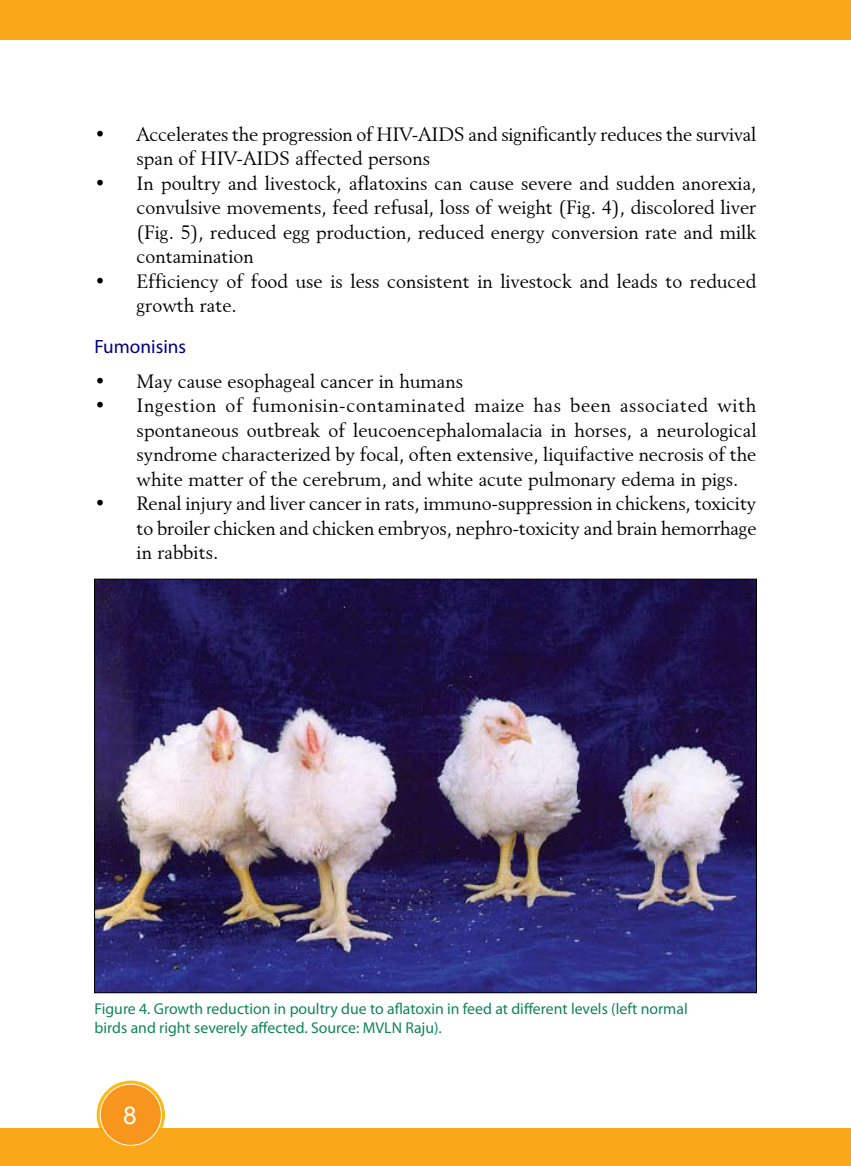
<style>
.page{position:relative;width:851px;height:1166px;background:#fff}
.page>*{position:absolute;margin:0;border:0;box-sizing:border-box;transform-origin:0 0}
.t1{font:24.5px "Arial";color:#fff}
.t2{font:19.25px/24.5px "Revival 565 BT";color:#000;text-align:justify}
.t3{font:19.25px "Myriad Pro";color:#000080}
.t4{font:15.75px/18.9px "Myriad Pro";color:#118459}
</style>
<div class="page">
<svg style="left:97px;top:1080px;width:68px;height:68px"></svg>
<div style="left:0;top:1128px;width:850px;height:38px;background:#faa819"></div>
<div style="left:100px;top:1084px;width:61px;height:61px;background:#f8951d;border-radius:50%"></div>
<div style="left:100px;top:1083px;width:62px;height:62px;border:1px solid #fff;border-radius:50%"></div>
<div style="left:0;top:0;width:850px;height:40px;background:#faa819"></div>
<img style="left:96px;top:580px;width:658px;height:411px">
<p class="t2" style="left:137px;top:121px;width:621px;text-indent:-42px">• Accelerates the progression of HIV-AIDS and significantly reduces the survival span of HIV-AIDS affected persons</p>
<p class="t2" style="left:137px;top:170px;width:621px;text-indent:-42px">• In poultry and livestock, aflatoxins can cause severe and sudden anorexia, convulsive movements, feed refusal, loss of weight (Fig. 4), discolored liver (Fig. 5), reduced egg production, reduced energy conversion rate and milk contamination</p>
<p class="t2" style="left:137px;top:268px;width:621px;text-indent:-42px">• Efficiency of food use is less consistent in livestock and leads to reduced growth rate.</p>
<p class="t3" style="left:95px;top:334px;width:93px">Fumonisins</p>
<p class="t2" style="left:95px;top:368px;width:370px">• May cause esophageal cancer in humans</p>
<p class="t2" style="left:137px;top:393px;width:621px;text-indent:-42px">• Ingestion of fumonisin-contaminated maize has been associated with spontaneous outbreak of leucoencephalomalacia in horses, a neurological syndrome characterized by focal, often extensive, liquifactive necrosis of the white matter of the cerebrum, and white acute pulmonary edema in pigs.</p>
<p class="t2" style="left:137px;top:491px;width:621px;text-indent:-42px">• Renal injury and liver cancer in rats, immuno-suppression in chickens, toxicity to broiler chicken and chicken embryos, nephro-toxicity and brain hemorrhage in rabbits.</p>
<p class="t4" style="left:94px;top:999px;width:594px">Figure 4. Growth reduction in poultry due to aflatoxin in feed at different levels (left normal birds and right severely affected. Source: MVLN Raju).</p>
<p class="t1" style="left:123px;top:1099px;width:15px">8</p>
</div>
